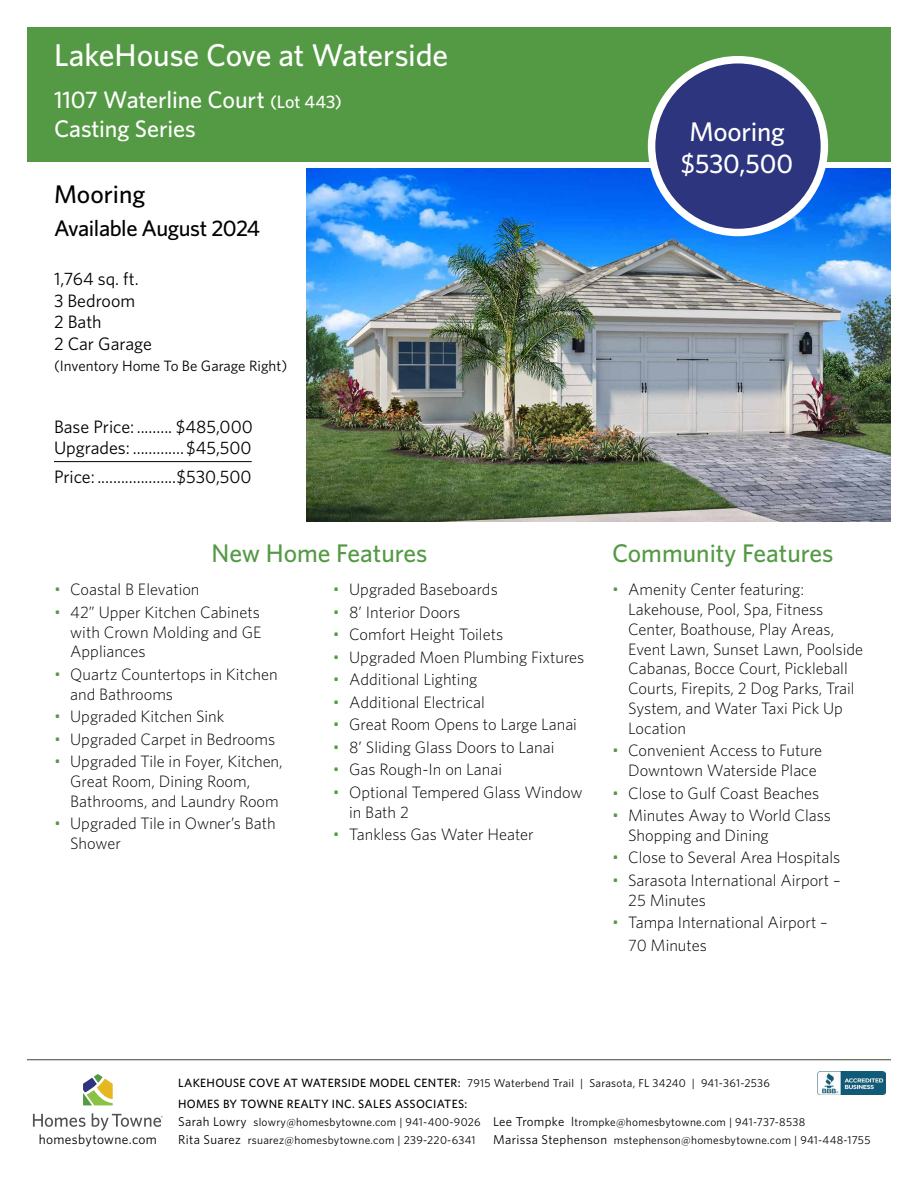
<style>
.page{position:relative;width:918px;height:1188px;background:#fff}
.page>*{position:absolute;margin:0;border:0;box-sizing:border-box;transform-origin:0 0}
.t1{font:500 31.5px "Whitney";letter-spacing:-.005em;color:#fff}
.t2{font:500 27px/32.4px "Whitney";letter-spacing:-.01em;color:#fff;text-align:center}
.t3{font:500 25.5px "Whitney";color:#549a44}
.t4{font:500 25.5px "Whitney";color:#000}
.t5{font:500 24px/28.8px "Whitney";letter-spacing:-.005em;color:#fff}
.t6{font:500 22.5px "Whitney";letter-spacing:-.02em;color:#000}
.t7{font:18px/21.6px "Whitney";color:#000}
.t8{font:300 16.5px/19.8px "Whitney";color:#000}
.t9{font:15px "Whitney";color:#000}
.t10{font:13.5px "Whitney";letter-spacing:.025em;color:#000}
.t11{font:500 12px "Whitney";letter-spacing:.025em;color:#000}
.t12{font:11.4px/18px "Whitney";letter-spacing:.025em;color:#000}
.s1{font-size:18px}
.s2{color:#549a44}
.s3{font-weight:500;font-size:12px}
.s4{font-size:12.9px}
</style>
<div class="page">
<div style="left:27px;top:27px;width:864px;height:135px;background:#549a44"></div>
<img style="left:818px;top:1071px;width:67px;height:24px">
<hr style="left:27px;top:1059px;width:864px;height:1px;background:#404236">
<svg style="left:83px;top:1074px;width:30px;height:31px"></svg>
<svg style="left:33px;top:1114px;width:53px;height:13px"></svg>
<svg style="left:92px;top:1113px;width:71px;height:18px"></svg>
<img style="left:306px;top:169px;width:585px;height:353px">
<div style="left:652px;top:60px;width:172px;height:173px;background:#2d357e;border-radius:50%"></div>
<div style="left:648px;top:56px;width:180px;height:180px;border:8px solid #fff;border-radius:50%"></div>
<hr style="left:54px;top:461px;width:198px;height:1px;background:#000">
<h1 class="t1" style="left:54px;top:34px;width:396px">LakeHouse Cove at Waterside</h1>
<h3 class="t5" style="left:54px;top:85px;width:289px">1107 Waterline Court <span class="s1">(Lot 443)<br></span>Casting Series</h3>
<h3 class="t4" style="left:54px;top:177px;width:93px">Mooring</h3>
<h3 class="t6" style="left:54px;top:214px;width:208px">Available August 2024</h3>
<p class="t7" style="left:54px;top:268px;width:99px">1,764 sq. ft.<br>3 Bedroom<br>2 Bath<br>2 Car Garage</p>
<p class="t9" style="left:54px;top:356px;width:235px">(Inventory Home To Be Garage Right)</p>
<p class="t7" style="left:54px;top:415px;width:200px">Base Price: ......... $485,000<br>Upgrades: .............$45,500</p>
<p class="t7" style="left:54px;top:465px;width:199px">Price: ....................$530,500</p>
<h3 class="t3" style="left:211px;top:536px;width:218px">New Home Features</h3>
<p class="t8" style="left:54px;top:579px;width:147px"><span class="s2">•</span> Coastal B Elevation</p>
<p class="t8" style="left:70px;top:602px;width:193px;text-align:justify;text-indent:-16px"><span class="s2">•</span> 42” Upper Kitchen Cabinets with Crown Molding and GE Appliances</p>
<p class="t8" style="left:70px;top:664px;width:209px;text-indent:-16px"><span class="s2">•</span> Quartz Countertops in Kitchen and Bathrooms</p>
<p class="t8" style="left:54px;top:706px;width:172px"><span class="s2">•</span> Upgraded Kitchen Sink</p>
<p class="t8" style="left:54px;top:728px;width:223px"><span class="s2">•</span> Upgraded Carpet in Bedrooms</p>
<p class="t8" style="left:70px;top:751px;width:214px;text-indent:-16px"><span class="s2">•</span> Upgraded Tile in Foyer, Kitchen,<br>Great Room, Dining Room,<br>Bathrooms, and Laundry Room</p>
<p class="t8" style="left:70px;top:813px;width:207px;text-indent:-16px"><span class="s2">•</span> Upgraded Tile in Owner’s Bath<br>Shower</p>
<p class="t8" style="left:333px;top:579px;width:166px"><span class="s2">•</span> Upgraded Baseboards</p>
<p class="t8" style="left:333px;top:602px;width:129px"><span class="s2">•</span> 8’ Interior Doors</p>
<p class="t8" style="left:333px;top:624px;width:172px"><span class="s2">•</span> Comfort Height Toilets</p>
<p class="t8" style="left:333px;top:647px;width:253px"><span class="s2">•</span> Upgraded Moen Plumbing Fixtures</p>
<p class="t8" style="left:333px;top:669px;width:146px"><span class="s2">•</span> Additional Lighting</p>
<p class="t8" style="left:333px;top:692px;width:153px"><span class="s2">•</span> Additional Electrical</p>
<p class="t8" style="left:333px;top:714px;width:246px"><span class="s2">•</span> Great Room Opens to Large Lanai</p>
<p class="t8" style="left:333px;top:737px;width:223px"><span class="s2">•</span> 8’ Sliding Glass Doors to Lanai</p>
<p class="t8" style="left:333px;top:759px;width:171px"><span class="s2">•</span> Gas Rough-In on Lanai</p>
<p class="t8" style="left:349px;top:782px;width:235px;text-indent:-16px"><span class="s2">•</span> Optional Tempered Glass Window in Bath 2</p>
<p class="t8" style="left:333px;top:824px;width:202px"><span class="s2">•</span> Tankless Gas Water Heater</p>
<h2 class="t2" style="left:681px;top:115px;width:114px">Mooring $530,500</h2>
<h3 class="t3" style="left:612px;top:536px;width:223px">Community Features</h3>
<p class="t8" style="left:628px;top:579px;width:236px;text-indent:-16px"><span class="s2">•</span> Amenity Center featuring:<br>Lakehouse, Pool, Spa, Fitness<br>Center, Boathouse, Play Areas,<br>Event Lawn, Sunset Lawn, Poolside<br>Cabanas, Bocce Court, Pickleball<br>Courts, Firepits, 2 Dog Parks, Trail<br>System, and Water Taxi Pick Up<br>Location</p>
<p class="t8" style="left:628px;top:740px;width:195px;text-indent:-16px"><span class="s2">•</span> Convenient Access to Future<br>Downtown Waterside Place</p>
<p class="t8" style="left:612px;top:782px;width:209px"><span class="s2">•</span> Close to Gulf Coast Beaches</p>
<p class="t8" style="left:628px;top:805px;width:204px;text-indent:-16px"><span class="s2">•</span> Minutes Away to World Class<br>Shopping and Dining</p>
<p class="t8" style="left:612px;top:847px;width:230px"><span class="s2">•</span> Close to Several Area Hospitals</p>
<p class="t8" style="left:628px;top:870px;width:214px;text-indent:-16px"><span class="s2">•</span> Sarasota International Airport –<br>25 Minutes</p>
<p class="t8" style="left:628px;top:911px;width:201px;line-height:22.5px;text-indent:-16px"><span class="s2">•</span> Tampa International Airport –<br>70 Minutes</p>
<p class="t10" style="left:39px;top:1131px;width:120px">homesbytowne.com</p>
<p class="t12" style="left:178px;top:1074px;width:593px"><span class="s3">LAKEHOUSE COVE AT WATERSIDE MODEL CENTER:</span> 7915 Waterbend Trail | Sarasota, FL 34240 | 941-361-2536</p>
<p class="t11" style="left:178px;top:1096px;width:291px">HOMES BY TOWNE REALTY INC. SALES ASSOCIATES:</p>
<p class="t12" style="left:178px;top:1113px;width:629px"><span class="s4">Sarah Lowry</span> slowry@homesbytowne.com | 941-400-9026 <span class="s4">Lee Trompke l</span>trompke@homesbytowne.com | 941-737-8538<br><span class="s4">Rita Suarez</span> rsuarez@homesbytowne.com | 239-220-6341</p>
<p class="t12" style="left:493px;top:1131px;width:379px"><span class="s4">Marissa Stephenson</span> mstephenson@homesbytowne.com | 941-448-1755</p>
</div>
